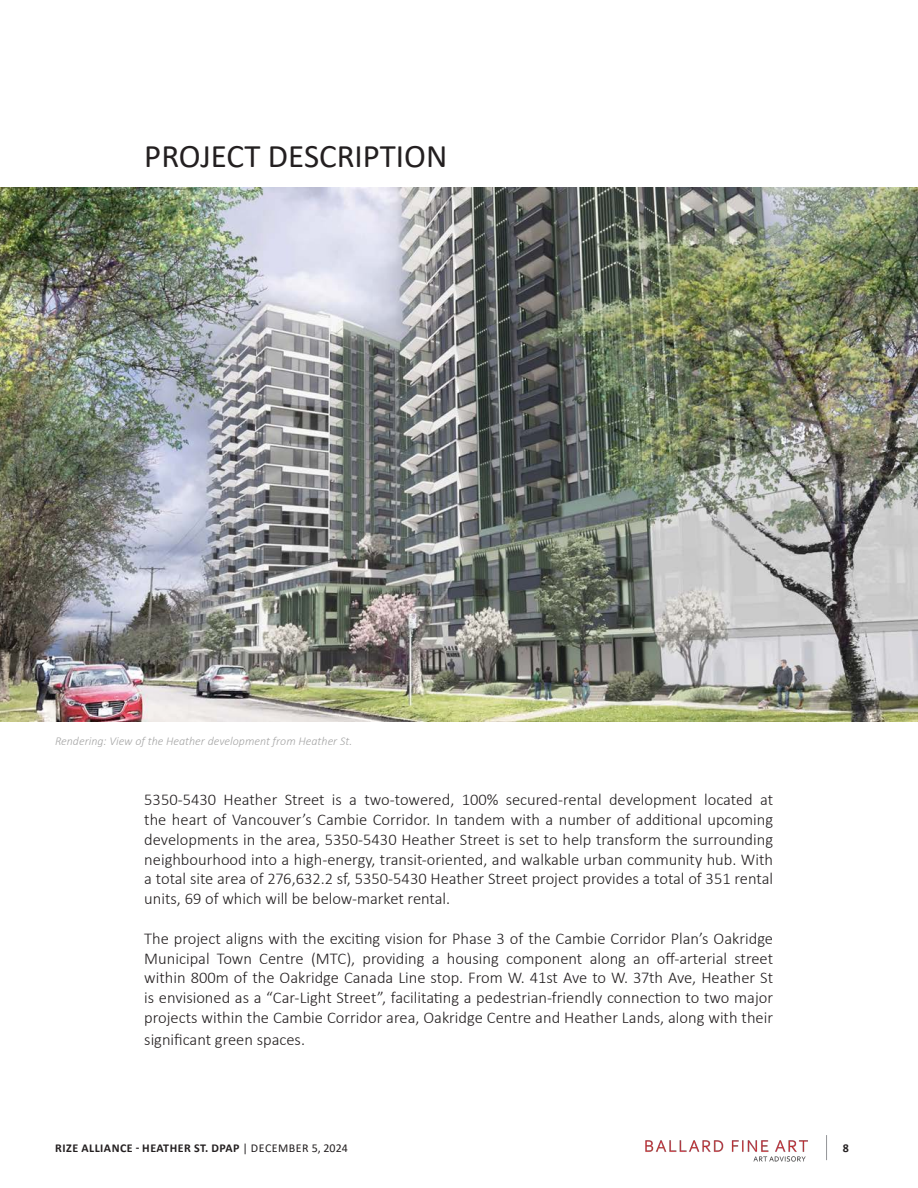
<style>
.page{position:relative;width:918px;height:1188px;background:#fff}
.page>*{position:absolute;margin:0;border:0;box-sizing:border-box;transform-origin:0 0}
.t1{font:33px "Calibri";color:#231f20}
.t2{font:300 16.5px/19.8px "Calibri";color:#231f20;text-align:justify}
.t3{font:italic 300 12px "Calibri";color:#a6a6a6}
.t4{font:700 12px "Calibri";letter-spacing:.04em;color:#231f20}
.s1{font-weight:400}
</style>
<div class="page">
<img style="left:645px;top:1140px;width:163px;height:22px">
<svg style="left:826px;top:1135px;width:1px;height:25px"></svg>
<img style="left:0;top:187px;width:918px;height:534px">
<p class="t1" style="left:144px;top:133px;width:305px">PROJECT DESCRIPTION</p>
<p class="t3" style="left:55px;top:734px;width:299px">Rendering: View of the Heather development from Heather St.</p>
<p class="t2" style="left:144px;top:790px;width:630px">5350-5430 Heather Street is a two-towered, 100% secured-rental development located at the heart of Vancouver’s Cambie Corridor. In tandem with a number of additional upcoming developments in the area, 5350-5430 Heather Street is set to help transform the surrounding neighbourhood into a high-energy, transit-oriented, and walkable urban community hub. With a total site area of 276,632.2 sf, 5350-5430 Heather Street project provides a total of 351 rental units, 69 of which will be below-market rental.</p>
<p class="t2" style="left:144px;top:928px;width:630px">The project aligns with the exciting vision for Phase 3 of the Cambie Corridor Plan’s Oakridge Municipal Town Centre (MTC), providing a housing component along an off-arterial street within 800m of the Oakridge Canada Line stop. From W. 41st Ave to W. 37th Ave, Heather St is envisioned as a “Car-Light Street”, facilitating a pedestrian-friendly connection to two major projects within the Cambie Corridor area, Oakridge Centre and Heather Lands, along with their</p>
<p class="t2" style="left:144px;top:1029px;width:162px">significant green spaces.</p>
<p class="t4" style="left:55px;top:1140px;width:294px">RIZE ALLIANCE - HEATHER ST. DPAP <span class="s1">| DECEMBER 5, 2024</span></p>
<p class="t4" style="left:843px;top:1140px;width:8px">8</p>
</div>
